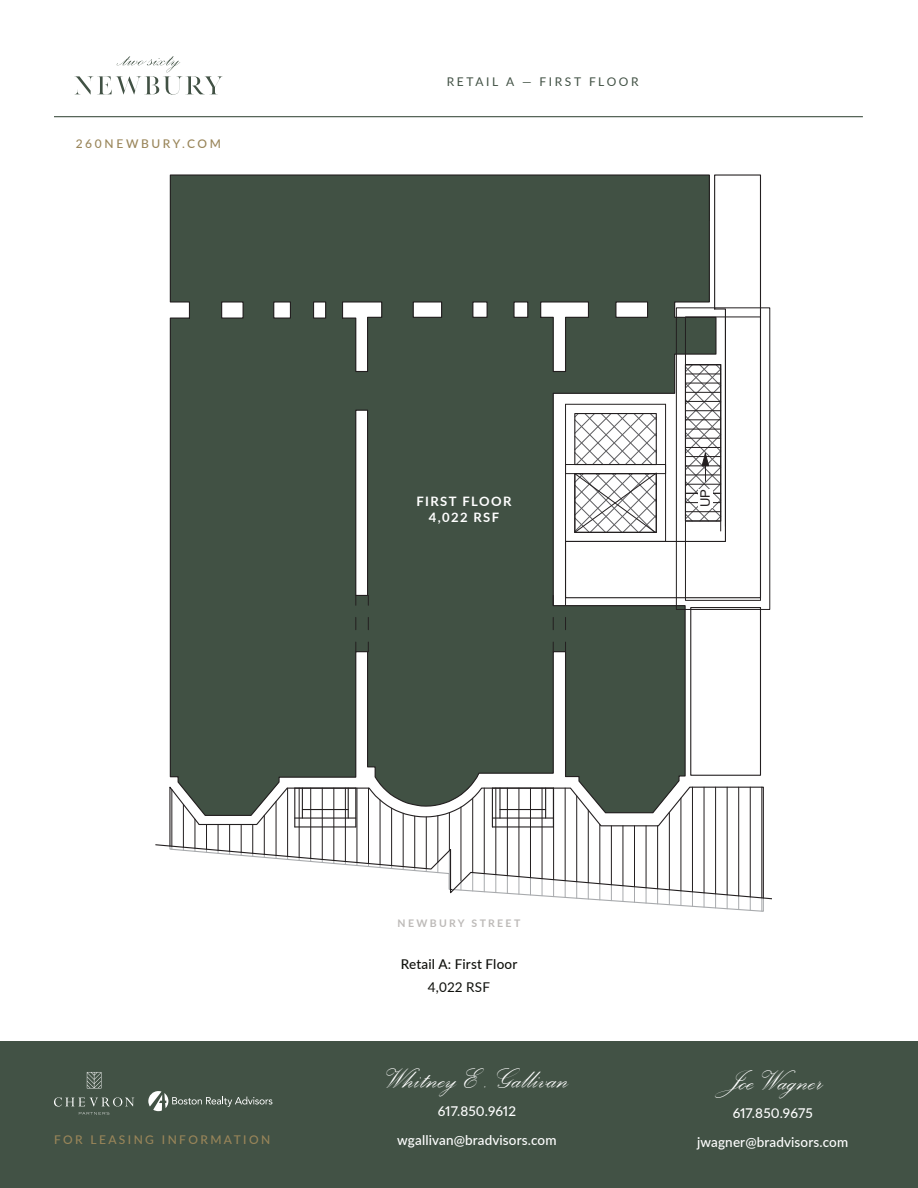
<style>
.page{position:relative;width:918px;height:1188px;background:#fff}
.page>*{position:absolute;margin:0;border:0;box-sizing:border-box;transform-origin:0 0}
.t1{font:36px "Palace Script";color:#fff}
.t2{font:500 13.5px "Lato";letter-spacing:.01em;color:#fff}
.Sample_Disclaimer_W{font:500 13.5px "Lato";letter-spacing:.01em;color:#10110d}
.Sample_Disclaimer_W-2{font:13.5px "Lato";letter-spacing:.01em;color:#10110d}
.t3{font:700 13.05px/15.6px "Lato";letter-spacing:.105em;color:#fff;text-align:center}
.t4{font:13.05px "Arial";color:#231f20}
.Sample_Disclaimer_W-3{font:500 12px "Lato";letter-spacing:.2em;color:#998559}
.Sample_Disclaimer_W-4{font:12px "Lato";letter-spacing:.215em;color:#415144}
.Sample_Disclaimer_W-5{font:700 10.5px "Lato";letter-spacing:.22em;color:#bdbab8}
</style>
<div class="page">
<div style="left:0;top:1042px;width:918px;height:146px;background:#425245"></div>
<hr style="left:54px;top:116px;width:809px;height:1px;background:#425245">
<svg style="left:74px;top:56px;width:149px;height:39px"></svg>
<svg style="left:148px;top:1091px;width:124px;height:20px"></svg>
<svg style="left:54px;top:1097px;width:80px;height:18px"></svg>
<svg style="left:87px;top:1072px;width:14px;height:16px"></svg>
<svg style="left:155px;top:786px;width:616px;height:126px"></svg>
<hr style="left:295px;top:826px;width:61px;height:2px;background:#231f20">
<hr style="left:294px;top:788px;width:1px;height:39px;background:#231f20">
<hr style="left:355px;top:788px;width:1px;height:39px;background:#231f20">
<hr style="left:302px;top:788px;width:1px;height:30px;background:#231f20">
<hr style="left:295px;top:818px;width:61px;height:1px;background:#231f20">
<hr style="left:348px;top:788px;width:1px;height:30px;background:#231f20">
<hr style="left:492px;top:826px;width:61px;height:2px;background:#231f20">
<hr style="left:492px;top:788px;width:1px;height:39px;background:#231f20">
<hr style="left:553px;top:788px;width:1px;height:39px;background:#231f20">
<hr style="left:499px;top:788px;width:2px;height:30px;background:#231f20">
<hr style="left:492px;top:818px;width:61px;height:1px;background:#231f20">
<hr style="left:545px;top:788px;width:1px;height:30px;background:#231f20">
<div style="left:690px;top:607px;width:71px;height:169px;border:1px solid #231f20"></div>
<svg style="left:717px;top:174px;width:45px;height:425px"></svg>
<svg style="left:169px;top:174px;width:548px;height:643px;background:#5c695e"></svg>
<div style="left:355px;top:410px;width:13px;height:186px;border:1px solid #231f20"></div>
<svg style="left:341px;top:301px;width:42px;height:72px"></svg>
<div style="left:221px;top:301px;width:23px;height:18px;border:1px solid #231f20"></div>
<div style="left:273px;top:301px;width:18px;height:18px;border:1px solid #231f20"></div>
<div style="left:313px;top:301px;width:13px;height:18px;border:1px solid #231f20"></div>
<svg style="left:540px;top:301px;width:50px;height:72px"></svg>
<div style="left:413px;top:301px;width:29px;height:17px;border:1px solid #231f20"></div>
<div style="left:472px;top:301px;width:16px;height:17px;border:1px solid #231f20"></div>
<div style="left:513px;top:301px;width:15px;height:17px;border:1px solid #231f20"></div>
<div style="left:615px;top:301px;width:33px;height:17px;border:1px solid #231f20"></div>
<svg style="left:553px;top:617px;width:1px;height:13px"></svg>
<svg style="left:565px;top:617px;width:1px;height:13px"></svg>
<svg style="left:355px;top:617px;width:1px;height:13px"></svg>
<svg style="left:368px;top:617px;width:1px;height:13px"></svg>
<svg style="left:574px;top:473px;width:83px;height:60px"></svg>
<div style="left:565px;top:464px;width:101px;height:78px;border:1px solid #231f20"></div>
<div style="left:685px;top:317px;width:76px;height:284px;border:1px solid #231f20"></div>
<hr style="left:725px;top:317px;width:1px;height:209px;background:#231f20">
<hr style="left:720px;top:365px;width:1px;height:166px;background:#231f20">
<div style="left:676px;top:308px;width:94px;height:302px;border:1px solid #231f20"></div>
<div style="left:696px;top:617px;width:42px;height:15px;background:#fff"></div>
<svg style="left:685px;top:364px;width:36px;height:158px"></svg>
<div style="left:698px;top:489px;width:15px;height:18px;background:#fff"></div>
<p class="Sample_Disclaimer_W-3" style="left:76px;top:135px;width:147px">260NEWBURY.COM</p>
<p class="Sample_Disclaimer_W-4" style="left:447px;top:73px;width:193px">RETAIL A — FIRST FLOOR</p>
<p class="t3" style="left:416px;top:493px;width:96px">FIRST FLOOR<br>4,022 RSF</p>
<p class="t4" style="left:696px;top:507px;width:20px;rotate:-90deg">UP</p>
<p class="Sample_Disclaimer_W-3" style="left:54px;top:1131px;width:218px">FOR LEASING INFORMATION</p>
<p class="Sample_Disclaimer_W-5" style="left:398px;top:915px;width:124px">NEWBURY STREET</p>
<p class="Sample_Disclaimer_W" style="left:401px;top:954px;width:118px">Retail A: First Floor</p>
<p class="Sample_Disclaimer_W-2" style="left:428px;top:977px;width:64px">4,022 RSF</p>
<p class="t1" style="left:385px;top:1055px;width:186px">Whitney E . Gallivan</p>
<p class="t2" style="left:438px;top:1102px;width:80px">617.850.9612</p>
<p class="t2" style="left:397px;top:1130px;width:161px">wgallivan@bradvisors.com</p>
<p class="t1" style="left:722px;top:1057px;width:103px">Joe Wagner</p>
<p class="t2" style="left:733px;top:1104px;width:82px">617.850.9675</p>
<p class="t2" style="left:697px;top:1132px;width:153px">jwagner@bradvisors.com</p>
</div>
